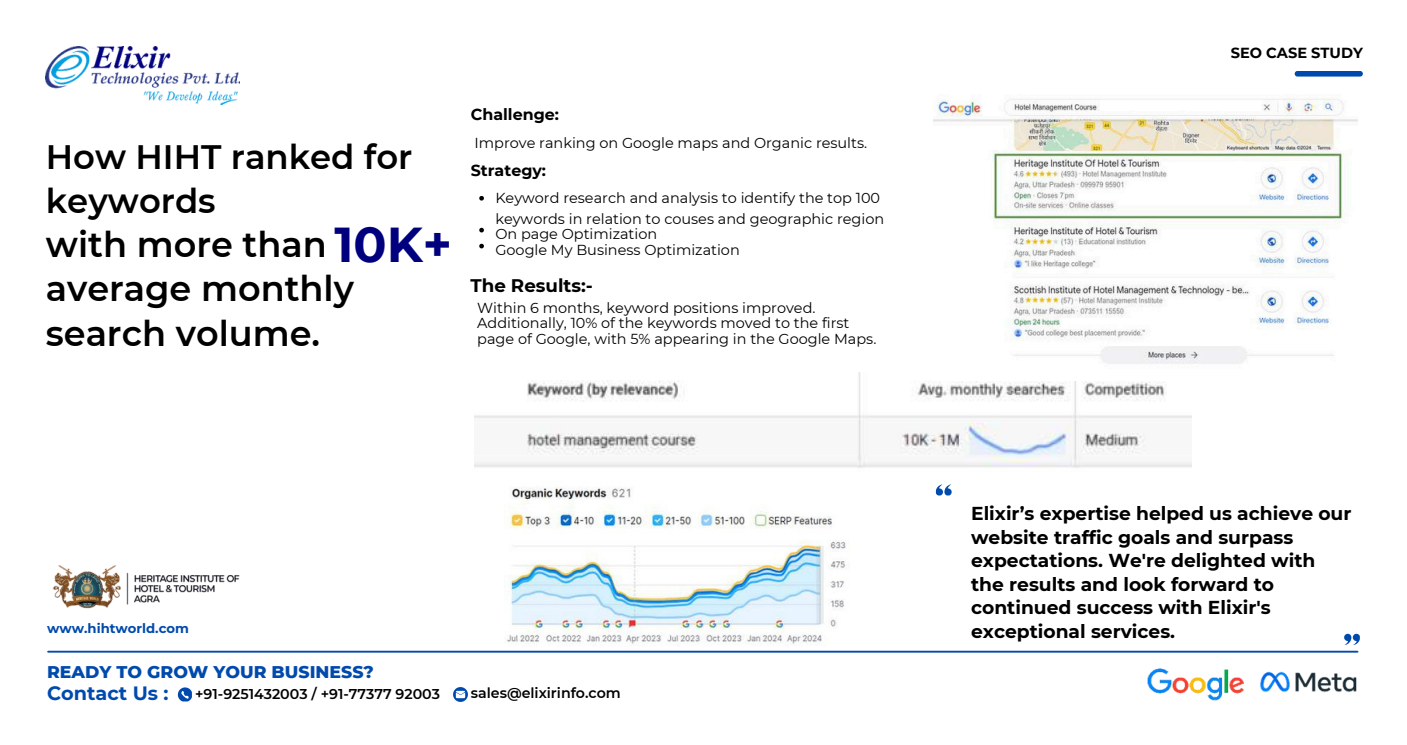
<style>
.page{position:relative;width:1407px;height:745px;background:#fff}
.page>*{position:absolute;margin:0;border:0;box-sizing:border-box;transform-origin:0 0}
.t1{font:700 48.88px "Montserrat";color:#00007f}
.t2{font:600 35.12px/45px "Montserrat";color:#000}
.t3{font:600 33.88px/43.1px "Montserrat";color:#000}
.t4{font:700 19.25px "Montserrat";color:#004aad}
.t5{font:700 18.62px/23.5px "Montserrat";color:#000}
.t6{font:700 18.25px "Montserrat";color:#000}
.t7{font:800 17.25px "Montserrat";color:#004aad}
.t8{font:700 15.88px "Montserrat";color:#000}
.t9{font:14.5px "Montserrat";color:#000}
.t10{font:700 14.5px "Montserrat";color:#000}
.t11{font:600 14.25px "Montserrat";color:#000}
.t12{font:700 13.12px "Montserrat";color:#004aad}
</style>
<div class="page">
<svg style="left:178px;top:687px;width:14px;height:14px"></svg>
<svg style="left:453px;top:687px;width:15px;height:14px"></svg>
<div style="left:1294px;top:71px;width:68px;height:6px;background:#004aad;border-radius:3px"></div>
<img style="left:1147px;top:668px;width:96px;height:33px">
<img style="left:46px;top:47px;width:193px;height:58px">
<img style="left:1260px;top:671px;width:97px;height:21px">
<hr style="left:48px;top:650px;width:1309px;height:2px;background:#004aad">
<img style="left:52px;top:565px;width:188px;height:44px">
<img style="left:474px;top:372px;width:717px;height:96px">
<img style="left:504px;top:487px;width:343px;height:157px">
<img style="left:933px;top:94px;width:424px;height:286px">
<svg style="left:479px;top:196px;width:5px;height:4px"></svg>
<svg style="left:479px;top:228px;width:5px;height:4px"></svg>
<svg style="left:479px;top:244px;width:5px;height:4px"></svg>
<svg style="left:935px;top:484px;width:16px;height:11px"></svg>
<svg style="left:1344px;top:633px;width:15px;height:11px"></svg>
<p class="t3" style="left:46px;top:136px;width:368px">How HIHT ranked for keywords</p>
<p class="t2" style="left:46px;top:221px;width:282px">with more than</p>
<p class="t2" style="left:46px;top:266px;width:310px">average monthly search volume.</p>
<p class="t1" style="left:334px;top:214px;width:119px">10K+</p>
<h3 class="t8" style="left:471px;top:104px;width:90px">Challenge:</h3>
<p class="t9" style="left:474px;top:134px;width:394px">Improve ranking on Google maps and Organic results.</p>
<p class="t8" style="left:471px;top:161px;width:77px">Strategy:</p>
<p class="t9" style="left:495px;top:189px;width:386px">Keyword research and analysis to identify the top 100</p>
<p class="t9" style="left:495px;top:210px;width:390px">keywords in relation to couses and geographic region</p>
<p class="t9" style="left:495px;top:225px;width:163px">On page Optimization</p>
<h3 class="t9" style="left:495px;top:241px;width:246px">Google My Business Optimization</h3>
<p class="t6" style="left:470px;top:274px;width:124px">The Results:-</p>
<p class="t9" style="left:477px;top:298px;width:340px">Within 6 months, keyword positions improved.</p>
<p class="t9" style="left:477px;top:313px;width:374px">Additionally, 10% of the keywords moved to the first</p>
<h4 class="t9" style="left:477px;top:329px;width:400px">page of Google, with 5% appearing in the Google Maps.</h4>
<p class="t12" style="left:47px;top:619px;width:143px">www.hihtworld.com</p>
<p class="t7" style="left:47px;top:660px;width:328px">READY TO GROW YOUR BUSINESS?</p>
<p class="t4" style="left:47px;top:681px;width:123px">Contact Us :</p>
<h5 class="t11" style="left:195px;top:685px;width:246px">+91-9251432003 / +91-77377 92003</h5>
<p class="t11" style="left:471px;top:683px;width:151px">sales@elixirinfo.com</p>
<h3 class="t10" style="left:1230px;top:44px;width:133px">SEO CASE STUDY</h3>
<p class="t5" style="left:971px;top:502px;width:382px">Elixir’s expertise helped us achieve our website traffic goals and surpass expectations. We're delighted with the results and look forward to continued success with Elixir's exceptional services.</p>
</div>
